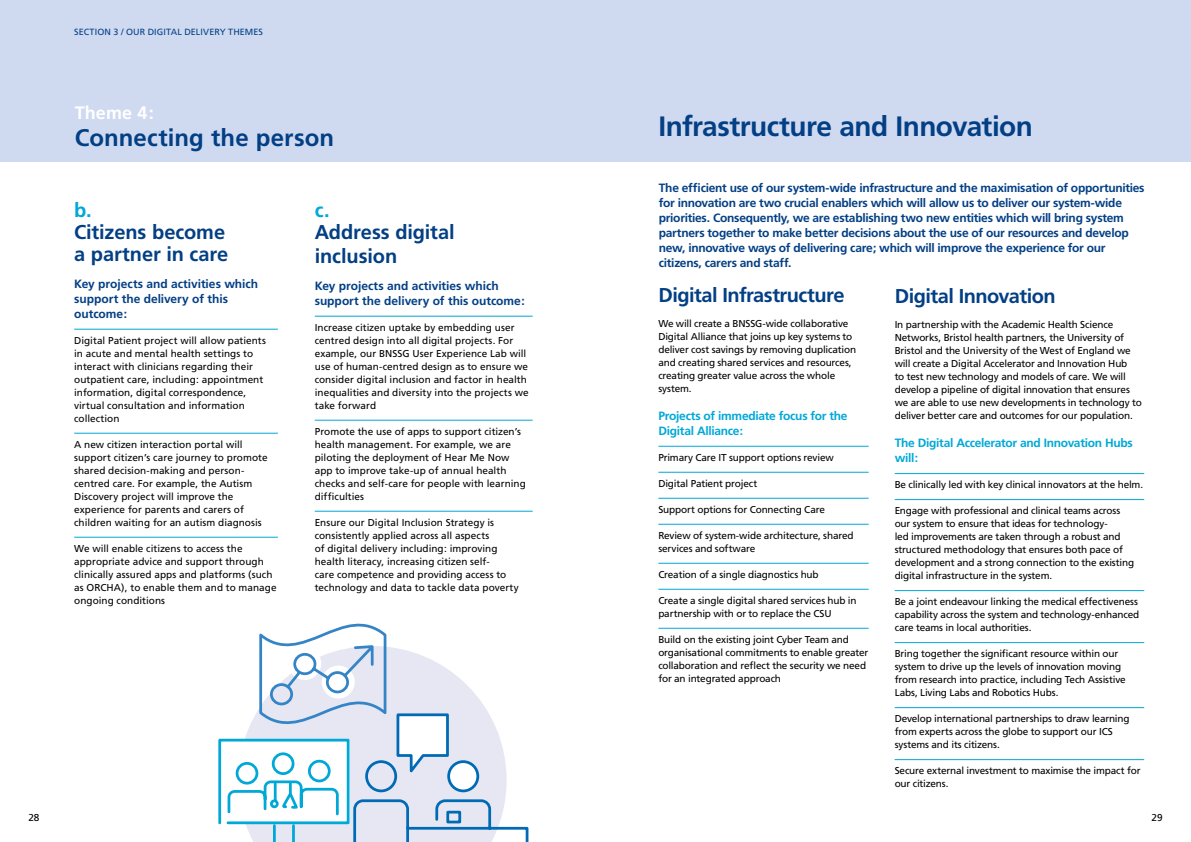
<style>
.page{position:relative;width:1191px;height:842px;background:#fff}
.page>*{position:absolute;margin:0;border:0;box-sizing:border-box;transform-origin:0 0}
.t1{font:700 28px "Frutiger";letter-spacing:-.02em;color:#033f84}
.t2{font:700 24px "Frutiger";letter-spacing:.005em;color:#033f84}
.t3{font:700 20px/22px "Frutiger";letter-spacing:-.01em;color:#033f84}
.t4{font:700 20px "Frutiger";color:#00a8d7}
.t5{font:700 18px "Frutiger";letter-spacing:.01em;color:#fff}
.t6{font:700 12px/15px "Frutiger";letter-spacing:-.02em;color:#033f84}
.t7{font:700 12px/15px "Frutiger";color:#033f84}
.t8{font:700 12px/15px "Frutiger";letter-spacing:-.025em;color:#00a8d7}
.t9{font:10px/13px "Frutiger";letter-spacing:-.01em;color:#000}
.t10{font:9px "Frutiger";letter-spacing:.01em;color:#033f84}
</style>
<div class="page">
<div style="left:0;top:0;width:1191px;height:162px;background:#cfdaf1"></div>
<hr style="left:658px;top:446px;width:210px;height:1px;background:#00a8d7">
<hr style="left:658px;top:472px;width:210px;height:1px;background:#00a8d7">
<hr style="left:658px;top:498px;width:210px;height:1px;background:#00a8d7">
<hr style="left:658px;top:524px;width:210px;height:1px;background:#00a8d7">
<hr style="left:658px;top:563px;width:210px;height:1px;background:#00a8d7">
<hr style="left:658px;top:589px;width:210px;height:1px;background:#00a8d7">
<hr style="left:658px;top:628px;width:210px;height:1px;background:#00a8d7">
<hr style="left:894px;top:473px;width:250px;height:1px;background:#00a8d7">
<hr style="left:894px;top:499px;width:250px;height:1px;background:#00a8d7">
<hr style="left:894px;top:590px;width:250px;height:1px;background:#00a8d7">
<hr style="left:894px;top:642px;width:250px;height:1px;background:#00a8d7">
<hr style="left:894px;top:707px;width:250px;height:1px;background:#00a8d7">
<hr style="left:894px;top:759px;width:250px;height:1px;background:#00a8d7">
<hr style="left:74px;top:329px;width:204px;height:1px;background:#00a8d7">
<hr style="left:74px;top:433px;width:204px;height:1px;background:#00a8d7">
<hr style="left:74px;top:537px;width:204px;height:1px;background:#00a8d7">
<hr style="left:315px;top:316px;width:217px;height:1px;background:#00a8d7">
<hr style="left:315px;top:420px;width:217px;height:1px;background:#00a8d7">
<hr style="left:315px;top:511px;width:217px;height:1px;background:#00a8d7">
<svg style="left:218px;top:623px;width:311px;height:219px"></svg>
<div style="left:446px;top:811px;width:15px;height:12px;border:3px solid #006ab4"></div>
<p class="t10" style="left:74px;top:28px;width:190px">SECTION 3 / OUR DIGITAL DELIVERY THEMES</p>
<h3 class="t5" style="left:75px;top:105px;width:81px">Theme 4:</h3>
<h2 class="t2" style="left:75px;top:128px;width:261px">Connecting the person</h2>
<h3 class="t4" style="left:74px;top:202px;width:19px">b.</h3>
<h3 class="t3" style="left:74px;top:222px;width:156px">Citizens become a partner in care</h3>
<p class="t7" style="left:74px;top:277px;width:185px">Key projects and activities which support the delivery of this outcome:</p>
<p class="t9" style="left:74px;top:335px;width:193px">Digital Patient project will allow patients in acute and mental health settings to interact with clinicians regarding their outpatient care, including: appointment information, digital correspondence, virtual consultation and information collection</p>
<p class="t9" style="left:74px;top:439px;width:195px">A new citizen interaction portal will support citizen’s care journey to promote shared decision-making and person&shy;centred care. For example, the Autism Discovery project will improve the experience for parents and carers of children waiting for an autism diagnosis</p>
<p class="t9" style="left:74px;top:543px;width:204px">We will enable citizens to access the appropriate advice and support through clinically assured apps and platforms (such as ORCHA), to enable them and to manage ongoing conditions</p>
<h3 class="t4" style="left:315px;top:202px;width:16px">c.</h3>
<h3 class="t3" style="left:315px;top:221px;width:141px;line-height:24px">Address digital inclusion</h3>
<p class="t7" style="left:315px;top:279px;width:211px">Key projects and activities which support the delivery of this outcome:</p>
<p class="t9" style="left:315px;top:322px;width:215px">Increase citizen uptake by embedding user centred design into all digital projects. For example, our BNSSG User Experience Lab will use of human-centred design as to ensure we consider digital inclusion and factor in health inequalities and diversity into the projects we take forward</p>
<p class="t9" style="left:315px;top:426px;width:212px">Promote the use of apps to support citizen’s health management. For example, we are piloting the deployment of Hear Me Now app to improve take-up of annual health checks and self-care for people with learning difficulties</p>
<p class="t9" style="left:315px;top:517px;width:206px">Ensure our Digital Inclusion Strategy is consistently applied across all aspects<br>of digital delivery including: improving health literacy, increasing citizen self-<br>care competence and providing access to technology and data to tackle data poverty</p>
<h1 class="t1" style="left:658px;top:114px;width:376px">Infrastructure and Innovation</h1>
<p class="t6" style="left:659px;top:181px;width:487px">The efficient use of our system-wide infrastructure and the maximisation of opportunities for innovation are two crucial enablers which will allow us to deliver our system-wide priorities. Consequently, we are establishing two new entities which will bring system partners together to make better decisions about the use of our resources and develop new, innovative ways of delivering care; which will improve the experience for our citizens, carers and staff.</p>
<h3 class="t3" style="left:658px;top:285px;width:188px">Digital Infrastructure</h3>
<p class="t9" style="left:658px;top:318px;width:199px">We will create a BNSSG-wide collaborative Digital Alliance that joins up key systems to deliver cost savings by removing duplication and creating shared services and resources, creating greater value across the whole system.</p>
<p class="t8" style="left:658px;top:409px;width:191px">Projects of immediate focus for the<br>Digital Alliance:</p>
<p class="t9" style="left:658px;top:452px;width:177px">Primary Care IT support options review</p>
<p class="t9" style="left:658px;top:478px;width:100px">Digital Patient project</p>
<p class="t9" style="left:658px;top:504px;width:168px">Support options for Connecting Care</p>
<p class="t9" style="left:658px;top:530px;width:197px">Review of system-wide architecture, shared services and software</p>
<p class="t9" style="left:658px;top:569px;width:162px">Creation of a single diagnostics hub</p>
<p class="t9" style="left:658px;top:595px;width:200px">Create a single digital shared services hub in partnership with or to replace the CSU</p>
<p class="t9" style="left:658px;top:634px;width:212px">Build on the existing joint Cyber Team and organisational commitments to enable greater collaboration and reflect the security we need for an integrated approach</p>
<h3 class="t3" style="left:894px;top:287px;width:162px">Digital Innovation</h3>
<p class="t9" style="left:894px;top:319px;width:249px">In partnership with the Academic Health Science Networks, Bristol health partners, the University of Bristol and the University of the West of England we will create a Digital Accelerator and Innovation Hub<br>to test new technology and models of care. We will develop a pipeline of digital innovation that ensures we are able to use new developments in technology to deliver better care and outcomes for our population.</p>
<p class="t8" style="left:894px;top:436px;width:240px">The Digital Accelerator and Innovation Hubs will:</p>
<p class="t9" style="left:894px;top:479px;width:250px">Be clinically led with key clinical innovators at the helm.</p>
<p class="t9" style="left:894px;top:505px;width:241px">Engage with professional and clinical teams across our system to ensure that ideas for technology-<br>led improvements are taken through a robust and structured methodology that ensures both pace of development and a strong connection to the existing digital infrastructure in the system.</p>
<p class="t9" style="left:894px;top:596px;width:246px">Be a joint endeavour linking the medical effectiveness capability across the system and technology-enhanced care teams in local authorities.</p>
<p class="t9" style="left:894px;top:648px;width:233px">Bring together the significant resource within our system to drive up the levels of innovation moving from research into practice, including Tech Assistive Labs, Living Labs and Robotics Hubs.</p>
<p class="t9" style="left:894px;top:713px;width:236px">Develop international partnerships to draw learning from experts across the globe to support our ICS systems and its citizens.</p>
<p class="t9" style="left:894px;top:765px;width:247px">Secure external investment to maximise the impact for our citizens.</p>
<p class="t9" style="left:28px;top:812px;width:13px">28</p>
<p class="t9" style="left:1151px;top:812px;width:13px">29</p>
</div>
